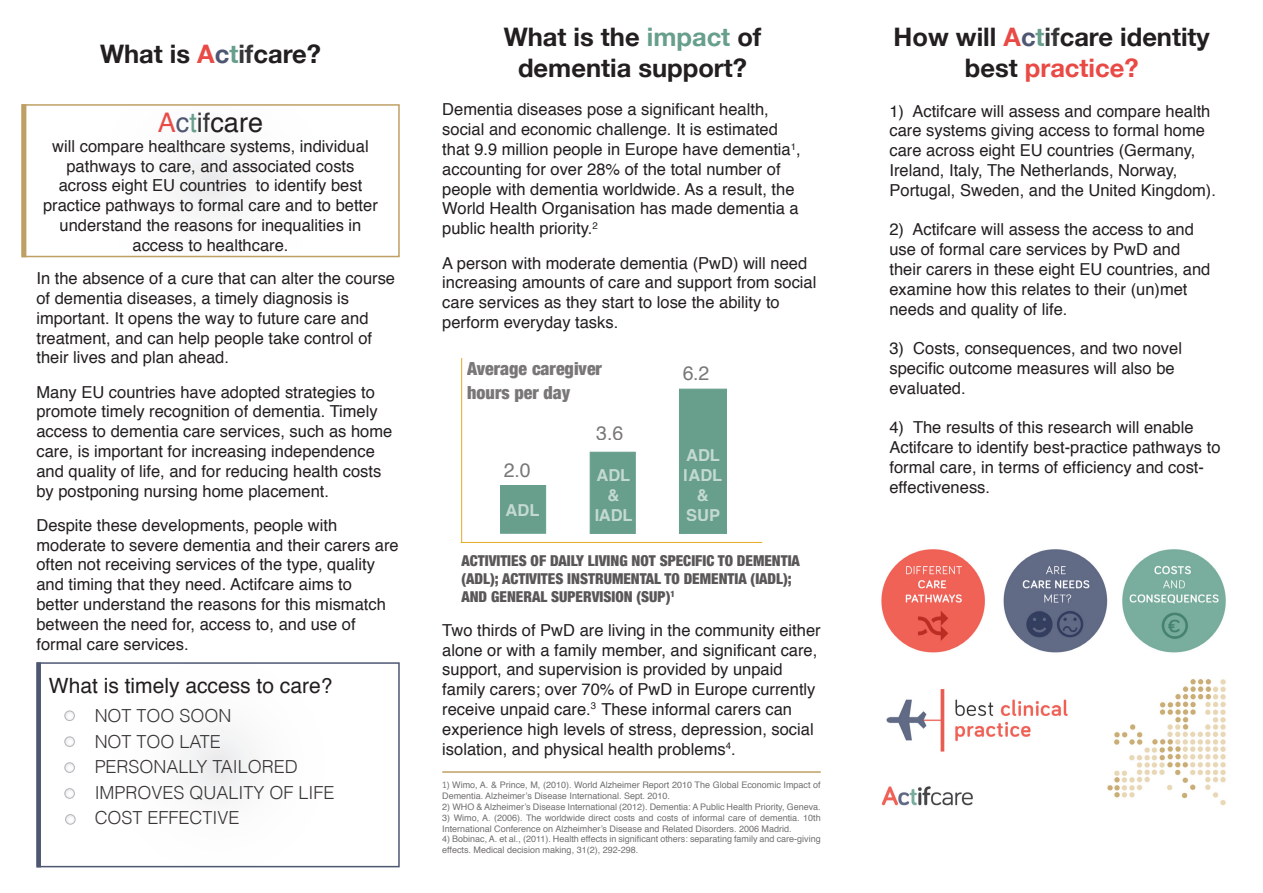
<style>
.page{position:relative;width:1263px;height:893px;background:#fff}
.page>*{position:absolute;margin:0;border:0;box-sizing:border-box;transform-origin:0 0}
.t1{font:27px "Helvetica";color:#231f20}
.t2{font:700 25.5px/30.6px "Helvetica Neue";color:#231f20;text-align:center}
.t3{font:21px "Helvetica";color:#231f20}
.t4{font:19.5px "Helvetica";color:#231f20}
.t5{font:300 18px/25.5px "Helvetica";color:#231f20}
.t6{font:900 condensed 18px/23.4px "Helvetica Neue";color:#231f20}
.t7{font:16.5px/19.8px "Helvetica";color:#231f20}
.t8{font:700 16.5px/19.8px "Helvetica";color:#fff;text-align:center}
.t9{font:900 condensed 15px/18px "Helvetica Neue";color:#231f20}
.t10{font:9px/10.8px "Helvetica";color:#231f20}
.s1{color:#e94a45}
.s2{color:#4e5672}
.s3{color:#679f8c}
.s4{color:#353637}
.s5{font-family:"PT Sans"}
</style>
<div class="page">
<div style="left:36px;top:662px;width:364px;height:205px;border:2px solid #4e5672"></div>
<div style="left:21px;top:104px;width:379px;height:153px;border:2px solid #bfa064"></div>
<div style="left:36px;top:662px;width:5px;height:205px;background:#4e5672"></div>
<hr style="left:442px;top:771px;width:379px;height:2px;background:#bfa064">
<svg style="left:65px;top:712px;width:9px;height:9px"></svg>
<div style="left:64px;top:710px;width:11px;height:11px;border:1px solid #b0b1b5;border-radius:50%"></div>
<svg style="left:66px;top:738px;width:8px;height:8px"></svg>
<div style="left:64px;top:736px;width:11px;height:11px;border:1px solid #b0b1b5;border-radius:50%"></div>
<svg style="left:66px;top:815px;width:8px;height:8px"></svg>
<div style="left:65px;top:814px;width:11px;height:11px;border:1px solid #b0b1b5;border-radius:50%"></div>
<svg style="left:66px;top:764px;width:8px;height:8px"></svg>
<div style="left:64px;top:762px;width:11px;height:11px;border:1px solid #b0b1b5;border-radius:50%"></div>
<svg style="left:66px;top:789px;width:8px;height:9px"></svg>
<div style="left:64px;top:788px;width:11px;height:11px;border:1px solid #b0b1b5;border-radius:50%"></div>
<hr style="left:22px;top:104px;width:4px;height:153px;background:#bfa064">
<hr style="left:461px;top:542px;width:301px;height:1px;background:#e5aa22">
<img style="left:881px;top:549px;width:345px;height:257px">
<div style="left:590px;top:452px;width:46px;height:82px;background:#679f8c;border:1px solid #679f8c"></div>
<div style="left:679px;top:389px;width:48px;height:145px;background:#679f8c"></div>
<div style="left:500px;top:485px;width:46px;height:49px;background:#679f8c;border:1px solid #679f8c"></div>
<hr style="left:461px;top:358px;width:1px;height:184px;background:#e5aa22">
<p class="t2" style="left:100px;top:39px;width:222px">What is <span class="s1">A</span><span class="s2">c</span><span class="s3">t</span><span class="s4">if</span>care?</p>
<p class="t1" style="left:158px;top:102px;width:107px"><span class="s1">A</span><span class="s2">c</span><span class="s3">t</span><span class="s4">if</span>care</p>
<p class="t7" style="left:43px;top:137px;width:336px;text-align:center">will compare healthcare systems, individual pathways to care, and associated costs across eight EU countries to identify best practice pathways to formal care and to better understand the reasons for inequalities in access to healthcare.</p>
<p class="t7" style="left:36px;top:269px;width:360px">In the absence of a cure that can alter the course of dementia diseases, a timely diagnosis is important. It opens the way to future care and treatment, and can help people take control of their lives and plan ahead.</p>
<p class="t7" style="left:36px;top:382px;width:357px">Many EU countries have adopted strategies to promote timely recognition of dementia. Timely access to dementia care services, such as home care, is important for increasing independence and quality of life, and for reducing health costs by postponing nursing home placement.</p>
<p class="t7" style="left:36px;top:516px;width:364px">Despite these developments, people with moderate to severe dementia and their carers are often not receiving services of the type, quality and timing that they need. Actifcare aims to<br>better understand the reasons for this mismatch between the need for, access to, and use of formal care services.</p>
<p class="t3" style="left:49px;top:669px;width:285px">What is timely access to care?</p>
<p class="t5" style="left:94px;top:702px;width:242px">NOT TOO SOON<br>NOT TOO LATE<br>PERSONALLY TAILORED<br>IMPROVES QUALITY OF LIFE<br>COST EFFECTIVE</p>
<p class="t2" style="left:504px;top:22px;width:259px">What is the <span class="s3">impact</span> of dementia support?</p>
<p class="t7" style="left:442px;top:100px;width:360px">Dementia diseases pose a significant health, social and economic challenge. It is estimated that 9.9 million people in Europe have dementia<sup>1</sup>, accounting for over 28% of the total number of people with dementia worldwide. As a result, the World Health Organisation has made dementia a public health priority.<sup>2</sup></p>
<p class="t7" style="left:442px;top:253px;width:376px">A person with moderate dementia (PwD) will need increasing amounts of care and support from social care services as they start to lose the ability to perform everyday tasks.</p>
<p class="t6" style="left:467px;top:356px;width:136px">Average caregiver hours per day</p>
<p class="t4" style="left:682px;top:358px;width:29px">6.2</p>
<p class="t4" style="left:504px;top:455px;width:29px">2.0</p>
<p class="t8" style="left:505px;top:500px;width:35px">ADL</p>
<p class="t4" style="left:596px;top:418px;width:29px">3.6</p>
<p class="t8" style="left:594px;top:466px;width:40px">ADL &amp;<br>IADL</p>
<p class="t8" style="left:684px;top:446px;width:40px">ADL<br>IADL &amp;<br>SUP</p>
<p class="t9" style="left:461px;top:551px;width:340px">ACTIVITIES OF DAILY LIVING NOT SPECIFIC TO DEMENTIA (ADL); ACTIVITES INSTRUMENTAL TO DEMENTIA (IADL);<br>AND GENERAL SUPERVISION (SUP)<sup>1</sup></p>
<p class="t7" style="left:442px;top:620px;width:380px">Two thirds of PwD are living in the community either alone or with a family member, and significant care, support, and supervision is provided by unpaid family carers; over 70% of PwD in Europe currently receive unpaid care.<sup>3</sup> These informal carers can experience high levels of stress, depression, social isolation, and physical health problems<sup>4</sup>.</p>
<p class="t10" style="left:442px;top:780px;width:380px"><span class="s5">1)</span> Wimo, A. &amp; Prince, M, (2010). World Alzheimer Report 2010 The Global Economic Impact of<br>Dementia. Alzheimer’s Disease International. Sept. 2010.</p>
<p class="t10" style="left:442px;top:802px;width:380px">2) WHO &amp; Alzheimer’s Disease International (2012). Dementia: A Public Health Priority, Geneva.</p>
<p class="t10" style="left:442px;top:812px;width:380px">3) Wimo, A. (2006). The worldwide direct costs and costs of informal care of dementia. 10th<br>International Conference on Alzheimher’s Disease and Related Disorders. 2006 Madrid.</p>
<p class="t10" style="left:442px;top:834px;width:380px">4) Bobinac, A. et al., (2011). Health effects in significant others: separating family and care-giving effects. Medical decision making, 31(2), 292-298.</p>
<p class="t2" style="left:894px;top:22px;width:318px">How will <span class="s1">A</span><span class="s2">c</span><span class="s3">t</span><span class="s4">if</span>care identity best <span class="s1">practice?</span></p>
<p class="t7" style="left:889px;top:101px;width:328px">1) Actifcare will assess and compare health care systems giving access to formal home care across eight EU countries (Germany, Ireland, Italy, The Netherlands, Norway, Portugal, Sweden, and the United Kingdom).</p>
<p class="t7" style="left:889px;top:220px;width:322px">2) Actifcare will assess the access to and use of formal care services by PwD and their carers in these eight EU countries, and examine how this relates to their (un)met needs and quality of life.</p>
<p class="t7" style="left:889px;top:339px;width:294px">3) Costs, consequences, and two novel specific outcome measures will also be evaluated.</p>
<p class="t7" style="left:889px;top:418px;width:333px">4) The results of this research will enable Actifcare to identify best-practice pathways to formal care, in terms of efficiency and cost&shy;effectiveness.</p>
</div>
